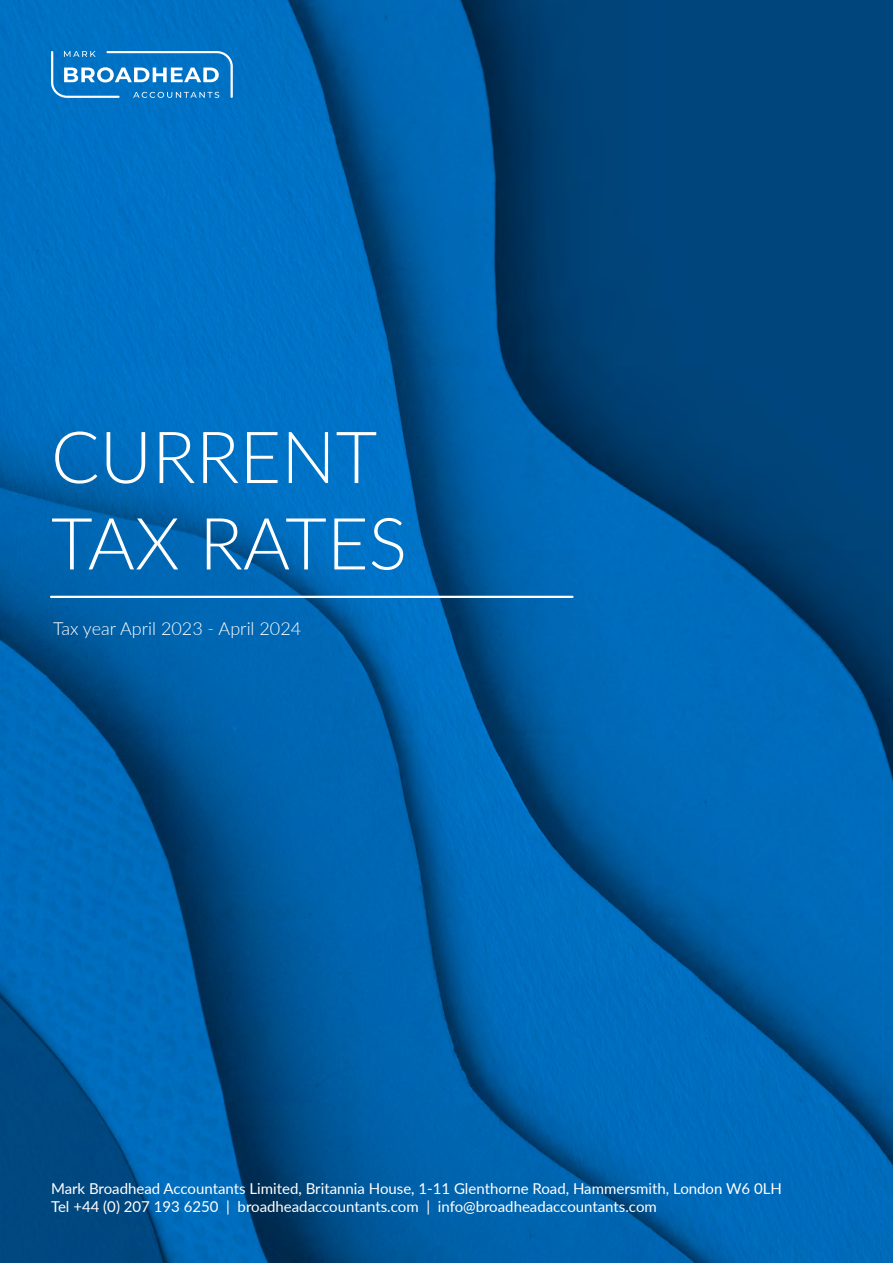
<style>
.page{position:relative;width:893px;height:1263px;background:#fff}
.page>*{position:absolute;margin:0;border:0;box-sizing:border-box;transform-origin:0 0}
.t1{font:300 72px/86.4px "Lato";color:#fff}
.t2{font:300 18px "Lato";color:#fff}
.t3{font:15px/18px "Lato";color:#fff}
</style>
<div class="page">
<img style="left:0;top:0;width:893px;height:1263px">
<hr style="left:51px;top:596px;width:521px;height:2px;background:#fff">
<svg style="left:51px;top:51px;width:182px;height:47px"></svg>
<h1 class="t1" style="left:51px;top:411px;width:358px">CURRENT<br>TAX RATES</h1>
<p class="t2" style="left:53px;top:616px;width:250px">Tax year April 2023 - April 2024</p>
<p class="t3" style="left:51px;top:1179px;width:732px">Mark Broadhead Accountants Limited, Britannia House, 1-11 Glenthorne Road, Hammersmith, London W6 0LH<br>Tel +44 (0) 207 193 6250 | broadheadaccountants.com | info@broadheadaccountants.com</p>
</div>
